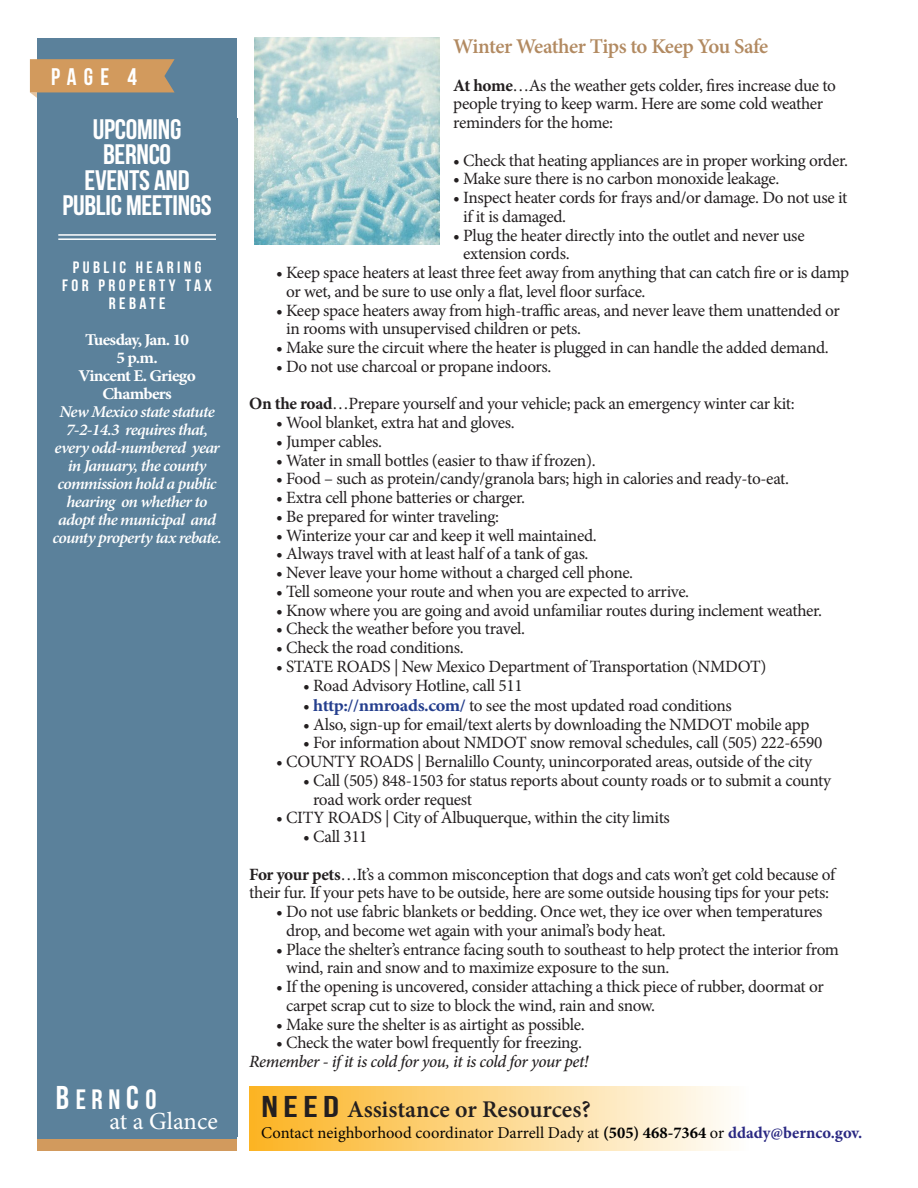
<style>
.page{position:relative;width:918px;height:1188px;background:#fff}
.page>*{position:absolute;margin:0;border:0;box-sizing:border-box;transform-origin:0 0}
.t1{font:30.15px "Bebas Neue";color:#231f20;scale:1.29 1}
.t2{font:28.2px "Bebas Neue";letter-spacing:-.01em;color:#fff}
.t3{font:28.05px "Bebas Neue";color:#fff}
.t4{font:24.6px "Minion Pro";letter-spacing:-.005em;color:#fff}
.t5{font:600 24px "Minion Pro";color:#231f20}
.t6{font:24px "Bebas Neue";color:#fff}
.t7{font:600 21px "Minion Pro";letter-spacing:-.03em;color:#b28a61}
.t8{font:17.25px/18.8px "Minion Pro";letter-spacing:-.02em;color:#231f20}
.t9{font:italic 500 17.25px "Minion Pro";letter-spacing:-.025em;color:#231f20}
.t10{font:italic 600 16.5px/18px "Minion Pro";letter-spacing:-.045em;color:#fff;text-align:center;scale:1.05 1}
.t11{font:16.5px "Minion Pro";color:#080604}
.t12{font:700 16.5px/18px "Minion Pro";letter-spacing:-.04em;color:#fff;text-align:center;scale:1.05 1}
.t13{font:16.5px "Bebas Neue";letter-spacing:.2em;color:#fff;scale:1.05 1}
.s1{font-size:33px}
.s2{font-weight:700}
.s3{font-weight:700;color:#253f8e}
.s4{font-weight:700;color:#000}
.s5{font-weight:700;color:#292882}
</style>
<div class="page">
<div style="left:37px;top:38px;width:200px;height:1113px;background:#5b819b"></div>
<svg style="left:30px;top:59px;width:145px;height:39px"></svg>
<div style="left:37px;top:1139px;width:200px;height:12px;background:#d29a5d"></div>
<svg style="left:249px;top:1086px;width:480px;height:65px;background:#fcd78b"></svg>
<hr style="left:58px;top:234px;width:158px;height:2px;background:#fff">
<hr style="left:58px;top:238px;width:158px;height:2px;background:#fff">
<img style="left:255px;top:38px;width:185px;height:206px">
<p class="t6" style="left:51px;top:63px;width:87px">PAGE 4</p>
<p class="t2" style="left:93px;top:114px;width:90px">UPCOMING</p>
<p class="t2" style="left:103px;top:139px;width:70px">BERNCO</p>
<p class="t2" style="left:85px;top:165px;width:107px">EVENTS AND</p>
<p class="t2" style="left:62px;top:190px;width:151px">PUBLIC MEETINGS</p>
<p class="t13" style="left:73px;top:258px;width:124px">PUBLIC HEARING</p>
<p class="t13" style="left:62px;top:276px;width:144px">FOR PROPERTY TAX</p>
<p class="t13" style="left:109px;top:294px;width:55px">REBATE</p>
<p class="t12" style="left:85px;top:330px;width:101px">Tuesday, Jan. 10</p>
<p class="t12" style="left:117px;top:348px;width:41px">5 p.m.</p>
<p class="t12" style="left:78px;top:366px;width:113px">Vincent E. Griego<br>Chambers</p>
<p class="t10" style="left:53px;top:402px;width:163px">New Mexico state statute<br>7-2-14.3 requires that, every odd-numbered year in January, the county commission hold a public hearing on whether to adopt the municipal and county property tax rebate.</p>
<p class="t3" style="left:56px;top:1084px;width:102px"><span class="s1">B</span>ERN<span class="s1">C</span>O</p>
<p class="t4" style="left:110px;top:1105px;width:110px">at a Glance</p>
<p class="t7" style="left:453px;top:32px;width:316px">Winter Weather Tips to Keep You Safe</p>
<p class="t8" style="left:453px;top:76px;width:384px"><span class="s2">At home</span>…As the weather gets colder, fires increase due to people trying to keep warm. Here are some cold weather reminders for the home:</p>
<p class="t8" style="left:453px;top:151px;width:396px">• Check that heating appliances are in proper working order.</p>
<p class="t8" style="left:453px;top:170px;width:328px">• Make sure there is no carbon monoxide leakage.</p>
<p class="t8" style="left:463px;top:188px;width:386px;text-indent:-10px">• Inspect heater cords for frays and/or damage. Do not use it if it is damaged.</p>
<p class="t8" style="left:463px;top:226px;width:343px;text-indent:-10px">• Plug the heater directly into the outlet and never use extension cords.</p>
<p class="t8" style="left:286px;top:263px;width:565px;text-indent:-10px">• Keep space heaters at least three feet away from anything that can catch fire or is damp or wet, and be sure to use only a flat, level floor surface.</p>
<p class="t8" style="left:286px;top:301px;width:555px;text-indent:-10px">• Keep space heaters away from high-traffic areas, and never leave them unattended or in rooms with unsupervised children or pets.</p>
<p class="t8" style="left:276px;top:338px;width:554px">• Make sure the circuit where the heater is plugged in can handle the added demand.</p>
<p class="t8" style="left:276px;top:357px;width:277px">• Do not use charcoal or propane indoors.</p>
<p class="t8" style="left:249px;top:395px;width:547px"><span class="s2">On the road</span>…Prepare yourself and your vehicle; pack an emergency winter car kit:</p>
<p class="t8" style="left:276px;top:413px;width:240px">• Wool blanket, extra hat and gloves.</p>
<p class="t8" style="left:276px;top:432px;width:107px">• Jumper cables.</p>
<p class="t8" style="left:276px;top:451px;width:321px">• Water in small bottles (easier to thaw if frozen).</p>
<p class="t8" style="left:276px;top:470px;width:514px">• Food – such as protein/candy/granola bars; high in calories and ready-to-eat.</p>
<p class="t8" style="left:276px;top:488px;width:250px">• Extra cell phone batteries or charger.</p>
<p class="t8" style="left:276px;top:507px;width:224px">• Be prepared for winter traveling:</p>
<p class="t8" style="left:276px;top:526px;width:322px">• Winterize your car and keep it well maintained.</p>
<p class="t8" style="left:276px;top:545px;width:314px">• Always travel with at least half of a tank of gas.</p>
<p class="t8" style="left:276px;top:563px;width:359px">• Never leave your home without a charged cell phone.</p>
<p class="t8" style="left:276px;top:582px;width:415px">• Tell someone your route and when you are expected to arrive.</p>
<p class="t8" style="left:276px;top:601px;width:547px">• Know where you are going and avoid unfamiliar routes during inclement weather.</p>
<p class="t8" style="left:276px;top:620px;width:250px">• Check the weather before you travel.</p>
<p class="t8" style="left:276px;top:638px;width:189px">• Check the road conditions.</p>
<p class="t8" style="left:276px;top:657px;width:492px">• STATE ROADS | New Mexico Department of Transportation (NMDOT)</p>
<p class="t8" style="left:303px;top:677px;width:221px">• Road Advisory Hotline, call 511</p>
<p class="t8" style="left:303px;top:696px;width:430px">• <span class="s3">http://nmroads.com/</span> to see the most updated road conditions</p>
<p class="t8" style="left:303px;top:715px;width:508px">• Also, sign-up for email/text alerts by downloading the NMDOT mobile app</p>
<p class="t8" style="left:303px;top:734px;width:521px">• For information about NMDOT snow removal schedules, call (505) 222-6590</p>
<p class="t8" style="left:276px;top:752px;width:537px">• COUNTY ROADS | Bernalillo County, unincorporated areas, outside of the city</p>
<p class="t8" style="left:313px;top:771px;width:519px;text-indent:-10px">• Call (505) 848-1503 for status reports about county roads or to submit a county road work order request</p>
<p class="t8" style="left:276px;top:809px;width:395px">• CITY ROADS | City of Albuquerque, within the city limits</p>
<p class="t8" style="left:303px;top:827px;width:66px">• Call 311</p>
<p class="t8" style="left:249px;top:865px;width:587px"><span class="s2">For your pets</span>…It’s a common misconception that dogs and cats won’t get cold because of their fur. If your pets have to be outside, here are some outside housing tips for your pets:</p>
<p class="t8" style="left:286px;top:902px;width:538px;text-indent:-10px">• Do not use fabric blankets or bedding. Once wet, they ice over when temperatures drop, and become wet again with your animal’s body heat.</p>
<p class="t8" style="left:286px;top:940px;width:554px;text-indent:-10px">• Place the shelter’s entrance facing south to southeast to help protect the interior from wind, rain and snow and to maximize exposure to the sun.</p>
<p class="t8" style="left:286px;top:977px;width:539px;text-indent:-10px">• If the opening is uncovered, consider attaching a thick piece of rubber, doormat or carpet scrap cut to size to block the wind, rain and snow.</p>
<p class="t8" style="left:276px;top:1015px;width:310px">• Make sure the shelter is as airtight as possible.</p>
<p class="t8" style="left:276px;top:1034px;width:307px">• Check the water bowl frequently for freezing.</p>
<p class="t9" style="left:249px;top:1050px;width:341px">Remember - if it is cold for you, it is cold for your pet!</p>
<p class="t1" style="left:262px;top:1090px;width:62px">NEED</p>
<p class="t5" style="left:347px;top:1093px;width:245px">Assistance or Resources?</p>
<p class="t11" style="left:261px;top:1122px;width:602px">Contact neighborhood coordinator Darrell Dady at <span class="s4">(505) 468-7364</span> or <span class="s5">ddady@bernco.gov.</span></p>
</div>
